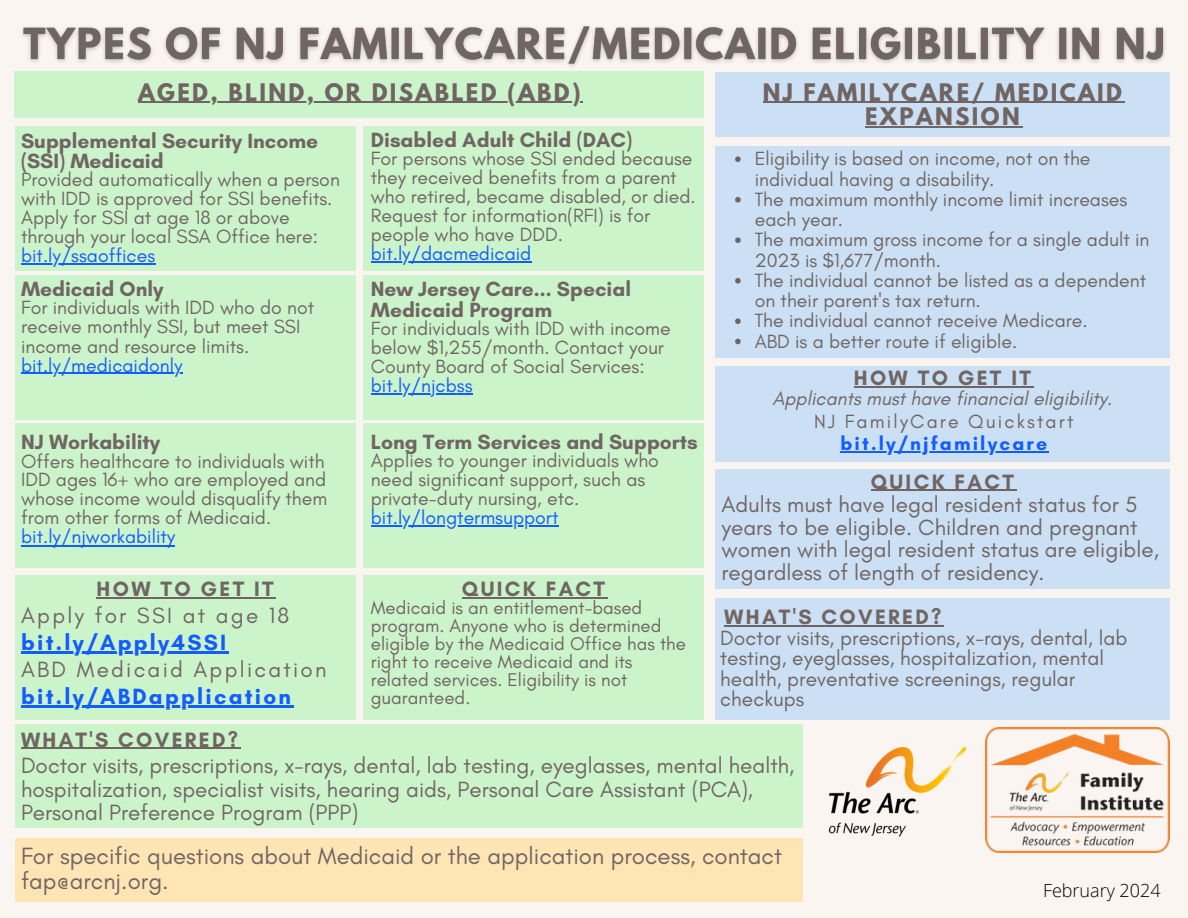
<style>
.page{position:relative;width:1188px;height:918px;background:#fbf5f2}
.page>*{position:absolute;margin:0;border:0;box-sizing:border-box;transform-origin:0 0}
.t1{font:24px/24.8px "Glacial Indifference";color:#706563}
.t2{font:22.5px/22.5px "Glacial Indifference";color:#706563}
.t3{font:22.5px "Glacial Indifference";letter-spacing:.1em;color:#706563}
.t4{font:700 22.5px "Glacial Indifference";letter-spacing:.1em;color:#135cff}
.t5{font:700 21.45px/24.8px "League Spartan";letter-spacing:.11em;color:#706563;text-align:center}
.t6{font:700 21.15px "Glacial Indifference";letter-spacing:.11em;color:#706563}
.t7{font:700 21px/20.2px "Glacial Indifference";color:#706563}
.t8{font:21px/20.2px "Glacial Indifference";color:#706563}
.t9{font:19.5px/19.2px "Glacial Indifference";color:#706563}
.t10{font:19.5px "Glacial Indifference";color:#135cff}
.t11{font:italic 19.5px "Glacial Indifference";color:#706563}
.t12{font:19.5px "Glacial Indifference";letter-spacing:.11em;color:#706563}
.t13{font:700 19.5px "Glacial Indifference";letter-spacing:.11em;color:#135cff}
.t14{font:18.75px/18px "Glacial Indifference";color:#706563}
.t15{font:300 18px "Open Sans";color:#000}
.s1{font-family:"Minion Pro"}
</style>
<div class="page">
<div style="left:715px;top:72px;width:455px;height:64px;background:#cbe0f4"></div>
<div style="left:15px;top:72px;width:689px;height:46px;background:#ccf4cb"></div>
<div style="left:715px;top:470px;width:455px;height:119px;background:#cbe0f4"></div>
<div style="left:715px;top:366px;width:455px;height:95px;background:#cbe0f4"></div>
<div style="left:715px;top:146px;width:455px;height:212px;background:#cbe0f4"></div>
<div style="left:15px;top:724px;width:788px;height:104px;background:#ccf4cb"></div>
<div style="left:715px;top:598px;width:455px;height:121px;background:#cbe0f4"></div>
<img style="left:828px;top:728px;width:342px;height:125px">
<div style="left:15px;top:838px;width:788px;height:63px;background:#ffe5b4"></div>
<img style="left:15px;top:26px;width:1150px;height:46px">
<hr style="left:763px;top:102px;width:361px;height:1px;background:#706563">
<hr style="left:865px;top:126px;width:157px;height:2px;background:#706563">
<hr style="left:138px;top:102px;width:445px;height:1px;background:#706563">
<div style="left:15px;top:424px;width:340px;height:144px;background:#ccf4cb"></div>
<div style="left:15px;top:575px;width:340px;height:144px;background:#ccf4cb"></div>
<hr style="left:97px;top:597px;width:179px;height:1px;background:#706563">
<hr style="left:854px;top:386px;width:179px;height:1px;background:#706563">
<hr style="left:21px;top:651px;width:208px;height:2px;background:#135cff">
<hr style="left:21px;top:705px;width:272px;height:2px;background:#135cff">
<div style="left:363px;top:575px;width:341px;height:144px;background:#ccf4cb"></div>
<hr style="left:840px;top:451px;width:209px;height:2px;background:#135cff">
<hr style="left:462px;top:597px;width:146px;height:1px;background:#706563">
<hr style="left:871px;top:490px;width:145px;height:1px;background:#706563">
<svg style="left:735px;top:156px;width:6px;height:6px"></svg>
<svg style="left:735px;top:197px;width:6px;height:6px"></svg>
<svg style="left:735px;top:237px;width:6px;height:6px"></svg>
<svg style="left:735px;top:278px;width:6px;height:6px"></svg>
<svg style="left:735px;top:318px;width:6px;height:6px"></svg>
<svg style="left:735px;top:339px;width:6px;height:5px"></svg>
<hr style="left:21px;top:748px;width:219px;height:1px;background:#706563">
<hr style="left:724px;top:625px;width:220px;height:1px;background:#706563">
<div style="left:363px;top:127px;width:341px;height:144px;background:#ccf4cb"></div>
<div style="left:15px;top:127px;width:340px;height:144px;background:#ccf4cb"></div>
<hr style="left:21px;top:264px;width:134px;height:1px;background:#135cff">
<hr style="left:371px;top:261px;width:160px;height:2px;background:#135cff">
<div style="left:363px;top:275px;width:341px;height:144px;background:#ccf4cb"></div>
<hr style="left:371px;top:393px;width:102px;height:1px;background:#135cff">
<div style="left:15px;top:275px;width:340px;height:144px;background:#ccf4cb"></div>
<hr style="left:21px;top:373px;width:161px;height:1px;background:#135cff">
<div style="left:363px;top:424px;width:341px;height:144px;background:#ccf4cb"></div>
<hr style="left:371px;top:525px;width:187px;height:1px;background:#135cff">
<hr style="left:21px;top:546px;width:154px;height:1px;background:#135cff">
<h4 class="t5" style="left:138px;top:82px;width:444px">AGED, BLIND, OR DISABLED (ABD)</h4>
<p class="t7" style="left:21px;top:130px;width:299px">Supplemental Security Income (SSI) Medicaid</p>
<p class="t9" style="left:21px;top:169px;width:320px">Provided automatically when a person with IDD is approved for SSI benefits.<br>Apply for SSI at age 18 or above through your local SSA Office here:</p>
<h3 class="t10" style="left:21px;top:244px;width:136px">bit.ly/ssaoffices</h3>
<p class="t7" style="left:21px;top:279px;width:144px">Medicaid Only</p>
<p class="t9" style="left:21px;top:298px;width:295px">For individuals with IDD who do not receive monthly SSI, but meet SSI income and resource limits.</p>
<p class="t10" style="left:21px;top:353px;width:163px">bit.ly/medicaidonly</p>
<p class="t7" style="left:21px;top:431px;width:141px">NJ Workability</p>
<p class="t9" style="left:21px;top:452px;width:308px;line-height:18.8px">Offers healthcare to individuals with IDD ages 16<span class="s1">+</span> who are employed and whose income would disqualify them from other forms of Medicaid.</p>
<p class="t10" style="left:21px;top:524px;width:156px">bit.ly/njworkability</p>
<h4 class="t6" style="left:97px;top:576px;width:179px">HOW TO GET IT</h4>
<h4 class="t3" style="left:21px;top:601px;width:270px">Apply for SSI at age 18</h4>
<h3 class="t4" style="left:21px;top:628px;width:207px">bit.ly/Apply4SSI</h3>
<p class="t3" style="left:21px;top:655px;width:307px">ABD Medicaid Application</p>
<h2 class="t4" style="left:21px;top:682px;width:271px">bit.ly/ABDapplication</h2>
<h4 class="t6" style="left:21px;top:727px;width:219px">WHAT'S COVERED?</h4>
<p class="t7" style="left:371px;top:129px;width:263px">Disabled Adult Child (DAC)</p>
<p class="t9" style="left:371px;top:148px;width:326px">For persons whose SSI ended because they received benefits from a parent who retired, became disabled, or died.<br>Request for information(RFI) is for people who have DDD.</p>
<p class="t10" style="left:371px;top:242px;width:162px">bit.ly/dacmedicaid</p>
<p class="t7" style="left:371px;top:279px;width:262px">New Jersey Care... Special<br>Medicaid Program</p>
<p class="t9" style="left:371px;top:318px;width:301px">For individuals with IDD with income below $1,255/month. Contact your<br>County Board of Social Services:</p>
<p class="t10" style="left:371px;top:373px;width:103px">bit.ly/njcbss</p>
<p class="t7" style="left:371px;top:431px;width:329px">Long Term Services and Supports</p>
<p class="t9" style="left:371px;top:450px;width:290px">Applies to younger individuals who need significant support, such as private-duty nursing, etc.</p>
<p class="t10" style="left:371px;top:505px;width:189px">bit.ly/longtermsupport</p>
<h3 class="t6" style="left:462px;top:576px;width:145px">QUICK FACT</h3>
<p class="t14" style="left:371px;top:599px;width:317px">Medicaid is an entitlement-based program. Anyone who is determined eligible by the Medicaid Office has the right to receive Medicaid and its related services. Eligibility is not guaranteed.</p>
<h4 class="t5" style="left:763px;top:82px;width:361px">NJ FAMILYCARE/ MEDICAID<br>EXPANSION</h4>
<p class="t9" style="left:755px;top:148px;width:337px;line-height:20.2px">Eligibility is based on income, not on the individual having a disability.</p>
<p class="t9" style="left:755px;top:189px;width:374px;line-height:20.2px">The maximum monthly income limit increases each year.</p>
<p class="t9" style="left:755px;top:229px;width:396px;line-height:20.2px">The maximum gross income for a single adult in<br>2023 is $1,677/month.</p>
<p class="t9" style="left:755px;top:270px;width:393px;line-height:20.2px">The individual cannot be listed as a dependent on their parent's tax return.</p>
<h3 class="t9" style="left:755px;top:311px;width:335px">The individual cannot receive Medicare.</h3>
<h4 class="t9" style="left:755px;top:331px;width:264px">ABD is a better route if eligible.</h4>
<h4 class="t6" style="left:854px;top:365px;width:179px">HOW TO GET IT</h4>
<p class="t11" style="left:773px;top:387px;width:341px">Applicants must have financial eligibility.</p>
<h3 class="t12" style="left:814px;top:409px;width:261px">NJ FamilyCare Quickstart</h3>
<p class="t13" style="left:840px;top:432px;width:208px">bit.ly/njfamilycare</p>
<p class="t6" style="left:871px;top:469px;width:145px">QUICK FACT</p>
<p class="t2" style="left:722px;top:493px;width:439px">Adults must have legal resident status for 5 years to be eligible. Children and pregnant women with legal resident status are eligible, regardless of length of residency.</p>
<p class="t6" style="left:724px;top:604px;width:219px">WHAT'S COVERED?</p>
<h3 class="t8" style="left:720px;top:628px;width:409px">Doctor visits, prescriptions, x-rays, dental, lab testing, eyeglasses, hospitalization, mental health, preventative screenings, regular checkups</h3>
<p class="t2" style="left:21px;top:753px;width:775px;line-height:23.7px">Doctor visits, prescriptions, x-rays, dental, lab testing, eyeglasses, mental health, hospitalization, specialist visits, hearing aids, Personal Care Assistant (PCA),<br>Personal Preference Program (PPP)</p>
<h3 class="t1" style="left:21px;top:843px;width:762px">For specific questions about Medicaid or the application process, contact fap@arcnj.org.</h3>
<p class="t15" style="left:1043px;top:878px;width:119px">February 2024</p>
</div>
